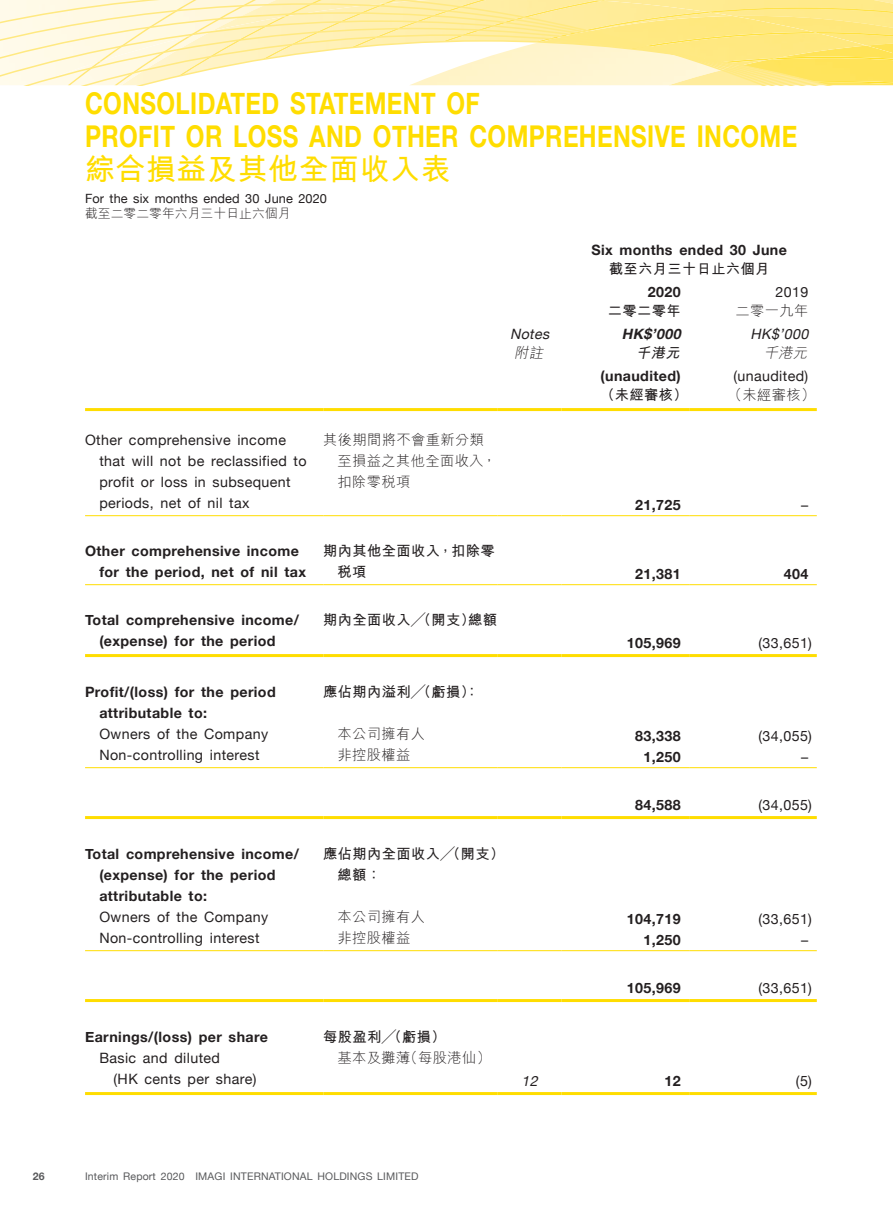
<style>
.page{position:relative;width:893px;height:1212px;background:#fff}
.page>*{position:absolute;margin:0;border:0;box-sizing:border-box;transform-origin:0 0}
.t1{font:700 30px/33px "Helvetica Neue";letter-spacing:.015em;color:#fd0;scale:.8 1}
.t2{font:30px "M Hei HK Bold E Ten B5 H";letter-spacing:.015em;color:#fd0}
.t3{font:700 14.25px/21px "Helvetica Neue";letter-spacing:.025em;color:#231f20}
.t4{font:14.25px/21px "Helvetica Neue";letter-spacing:.025em;color:#231f20}
.t5{font:14.25px/21px "M Hei HK Bold E Ten B5 H";letter-spacing:.025em;color:#231f20}
.t6{font:14.25px/21px "M Hei HK Light E Ten B5 H";letter-spacing:.025em;color:#231f20}
.t7{font:italic 14.25px "Helvetica Neue";color:#231f20}
.t8{font:italic 700 14.25px "Helvetica Neue";color:#231f20}
.t9{font:italic 14.25px "M Hei HK Light E Ten B5 H";color:#231f20}
.t10{font:italic 14.25px "M Hei HK Bold E Ten B5 H";color:#231f20}
.t11{font:12.75px "Helvetica Neue";letter-spacing:.005em;color:#231f20}
.t12{font:12.75px "M Hei HK Light E Ten B5 H";letter-spacing:.005em;color:#231f20}
.t13{font:10.5px "Helvetica Neue";letter-spacing:.015em;color:#58595b}
.t14{font:700 10.5px "Helvetica Neue";color:#58595b}
</style>
<div class="page">
<svg style="left:0;top:0;width:892px;height:85px;background:#fff1b5"></svg>
<hr style="left:85px;top:408px;width:238px;height:3px;background:#fd0">
<hr style="left:323px;top:408px;width:174px;height:3px;background:#fd0">
<hr style="left:497px;top:408px;width:64px;height:3px;background:#fd0">
<hr style="left:561px;top:408px;width:128px;height:3px;background:#fd0">
<hr style="left:689px;top:408px;width:127px;height:3px;background:#fd0">
<hr style="left:85px;top:515px;width:238px;height:1px;background:#fd0">
<hr style="left:323px;top:515px;width:174px;height:1px;background:#fd0">
<hr style="left:497px;top:515px;width:64px;height:1px;background:#fd0">
<hr style="left:561px;top:515px;width:128px;height:1px;background:#fd0">
<hr style="left:689px;top:515px;width:127px;height:1px;background:#fd0">
<hr style="left:85px;top:584px;width:238px;height:1px;background:#fd0">
<hr style="left:323px;top:584px;width:174px;height:1px;background:#fd0">
<hr style="left:497px;top:584px;width:64px;height:1px;background:#fd0">
<hr style="left:561px;top:584px;width:128px;height:1px;background:#fd0">
<hr style="left:689px;top:584px;width:127px;height:1px;background:#fd0">
<hr style="left:85px;top:654px;width:238px;height:3px;background:#fd0">
<hr style="left:323px;top:654px;width:174px;height:3px;background:#fd0">
<hr style="left:497px;top:654px;width:64px;height:3px;background:#fd0">
<hr style="left:561px;top:654px;width:128px;height:3px;background:#fd0">
<hr style="left:689px;top:654px;width:127px;height:3px;background:#fd0">
<hr style="left:85px;top:767px;width:238px;height:1px;background:#fd0">
<hr style="left:323px;top:767px;width:174px;height:1px;background:#fd0">
<hr style="left:497px;top:767px;width:64px;height:1px;background:#fd0">
<hr style="left:561px;top:767px;width:128px;height:1px;background:#fd0">
<hr style="left:689px;top:767px;width:127px;height:1px;background:#fd0">
<hr style="left:85px;top:816px;width:238px;height:3px;background:#fd0">
<hr style="left:323px;top:816px;width:174px;height:3px;background:#fd0">
<hr style="left:497px;top:816px;width:64px;height:3px;background:#fd0">
<hr style="left:561px;top:816px;width:128px;height:3px;background:#fd0">
<hr style="left:689px;top:816px;width:127px;height:3px;background:#fd0">
<hr style="left:85px;top:950px;width:238px;height:1px;background:#fd0">
<hr style="left:323px;top:950px;width:174px;height:1px;background:#fd0">
<hr style="left:497px;top:950px;width:64px;height:1px;background:#fd0">
<hr style="left:561px;top:950px;width:128px;height:1px;background:#fd0">
<hr style="left:689px;top:950px;width:127px;height:1px;background:#fd0">
<hr style="left:85px;top:999px;width:238px;height:3px;background:#fd0">
<hr style="left:323px;top:999px;width:174px;height:3px;background:#fd0">
<hr style="left:497px;top:999px;width:64px;height:3px;background:#fd0">
<hr style="left:561px;top:999px;width:128px;height:3px;background:#fd0">
<hr style="left:689px;top:999px;width:127px;height:3px;background:#fd0">
<hr style="left:85px;top:1092px;width:238px;height:3px;background:#fd0">
<hr style="left:323px;top:1092px;width:174px;height:3px;background:#fd0">
<hr style="left:497px;top:1092px;width:64px;height:3px;background:#fd0">
<hr style="left:561px;top:1092px;width:128px;height:3px;background:#fd0">
<hr style="left:689px;top:1092px;width:127px;height:3px;background:#fd0">
<h1 class="t1" style="left:85px;top:86px;width:891px">CONSOLIDATED STATEMENT OF<br>PROFIT OR LOSS AND OTHER COMPREHENSIVE INCOME</h1>
<h1 class="t2" style="left:85px;top:157px;width:367px">綜合損益及其他全面收入表</h1>
<p class="t11" style="left:85px;top:191px;width:243px">For the six months ended 30 June 2020</p>
<p class="t12" style="left:85px;top:209px;width:207px">截至二零二零年六月三十日止六個月</p>
<p class="t4" style="left:99px;top:429px;width:209px;text-indent:-14px">Other comprehensive income that will not be reclassified to profit or loss in subsequent periods, net of nil tax</p>
<p class="t6" style="left:337px;top:431px;width:160px;text-indent:-14px">其後期間將不會重新分類至損益之其他全面收入，扣除零稅項</p>
<p class="t3" style="left:99px;top:540px;width:208px;text-indent:-14px">Other comprehensive income for the period, net of nil tax</p>
<p class="t5" style="left:337px;top:542px;width:159px;text-indent:-14px">期內其他全面收入，扣除零稅項</p>
<p class="t3" style="left:99px;top:609px;width:201px;text-indent:-14px">Total comprehensive income/ (expense) for the period</p>
<p class="t5" style="left:323px;top:611px;width:175px">期內全面收入╱（開支）總額</p>
<p class="t3" style="left:591px;top:239px;width:197px">Six months ended 30 June</p>
<p class="t5" style="left:609px;top:260px;width:162px">截至六月三十日止六個月</p>
<p class="t3" style="left:647px;top:281px;width:34px">2020</p>
<p class="t4" style="left:775px;top:281px;width:34px">2019</p>
<p class="t5" style="left:608px;top:302px;width:74px">二零二零年</p>
<p class="t6" style="left:735px;top:302px;width:74px">二零一九年</p>
<p class="t7" style="left:510px;top:326px;width:44px">Notes</p>
<p class="t8" style="left:622px;top:325px;width:64px">HK$’000</p>
<p class="t7" style="left:750px;top:326px;width:62px">HK$’000</p>
<p class="t9" style="left:514px;top:348px;width:33px">附註</p>
<p class="t10" style="left:636px;top:348px;width:48px">千港元</p>
<p class="t9" style="left:763px;top:348px;width:47px">千港元</p>
<p class="t3" style="left:600px;top:365px;width:82px">(unaudited)</p>
<p class="t4" style="left:733px;top:365px;width:76px">(unaudited)</p>
<p class="t5" style="left:600px;top:386px;width:89px">（未經審核）</p>
<p class="t6" style="left:728px;top:386px;width:89px">（未經審核）</p>
<p class="t3" style="left:635px;top:494px;width:47px">21,725</p>
<p class="t4" style="left:801px;top:494px;width:9px">–</p>
<p class="t3" style="left:635px;top:563px;width:47px">21,381</p>
<p class="t3" style="left:783px;top:563px;width:26px">404</p>
<p class="t3" style="left:627px;top:632px;width:55px">105,969</p>
<p class="t4" style="left:758px;top:632px;width:55px">(33,651)</p>
<p class="t3" style="left:99px;top:681px;width:178px;text-indent:-14px">Profit/(loss) for the period attributable to:</p>
<p class="t5" style="left:323px;top:683px;width:157px">應佔期內溢利╱（虧損）：</p>
<p class="t4" style="left:99px;top:723px;width:170px">Owners of the Company</p>
<p class="t6" style="left:337px;top:725px;width:89px">本公司擁有人</p>
<p class="t3" style="left:635px;top:725px;width:47px">83,338</p>
<p class="t4" style="left:758px;top:725px;width:55px">(34,055)</p>
<p class="t4" style="left:99px;top:744px;width:162px">Non-controlling interest</p>
<p class="t6" style="left:337px;top:746px;width:74px">非控股權益</p>
<p class="t3" style="left:643px;top:746px;width:39px">1,250</p>
<p class="t4" style="left:801px;top:746px;width:9px">–</p>
<p class="t3" style="left:635px;top:794px;width:47px">84,588</p>
<p class="t4" style="left:758px;top:794px;width:55px">(34,055)</p>
<p class="t3" style="left:99px;top:843px;width:201px;text-indent:-14px">Total comprehensive income/ (expense) for the period attributable to:</p>
<p class="t5" style="left:337px;top:845px;width:168px;text-indent:-14px">應佔期內全面收入╱（開支）總額：</p>
<p class="t4" style="left:99px;top:906px;width:170px">Owners of the Company</p>
<p class="t6" style="left:337px;top:908px;width:89px">本公司擁有人</p>
<p class="t3" style="left:627px;top:908px;width:55px">104,719</p>
<p class="t4" style="left:758px;top:908px;width:55px">(33,651)</p>
<p class="t4" style="left:99px;top:927px;width:162px">Non-controlling interest</p>
<p class="t6" style="left:337px;top:929px;width:74px">非控股權益</p>
<p class="t3" style="left:643px;top:929px;width:39px">1,250</p>
<p class="t4" style="left:801px;top:929px;width:9px">–</p>
<p class="t3" style="left:627px;top:977px;width:55px">105,969</p>
<p class="t4" style="left:758px;top:977px;width:55px">(33,651)</p>
<p class="t3" style="left:85px;top:1026px;width:184px">Earnings/(loss) per share</p>
<p class="t5" style="left:323px;top:1028px;width:124px">每股盈利╱（虧損）</p>
<p class="t4" style="left:114px;top:1047px;width:144px;text-indent:-14px">Basic and diluted<br>(HK cents per share)</p>
<p class="t6" style="left:337px;top:1049px;width:155px">基本及攤薄（每股港仙）</p>
<p class="t7" style="left:521px;top:1072px;width:21px">12</p>
<p class="t3" style="left:664px;top:1070px;width:18px">12</p>
<p class="t4" style="left:795px;top:1070px;width:18px">(5)</p>
<p class="t14" style="left:33px;top:1169px;width:13px">26</p>
<p class="t13" style="left:85px;top:1170px;width:335px">Interim Report 2020 IMAGI INTERNATIONAL HOLDINGS LIMITED</p>
</div>
